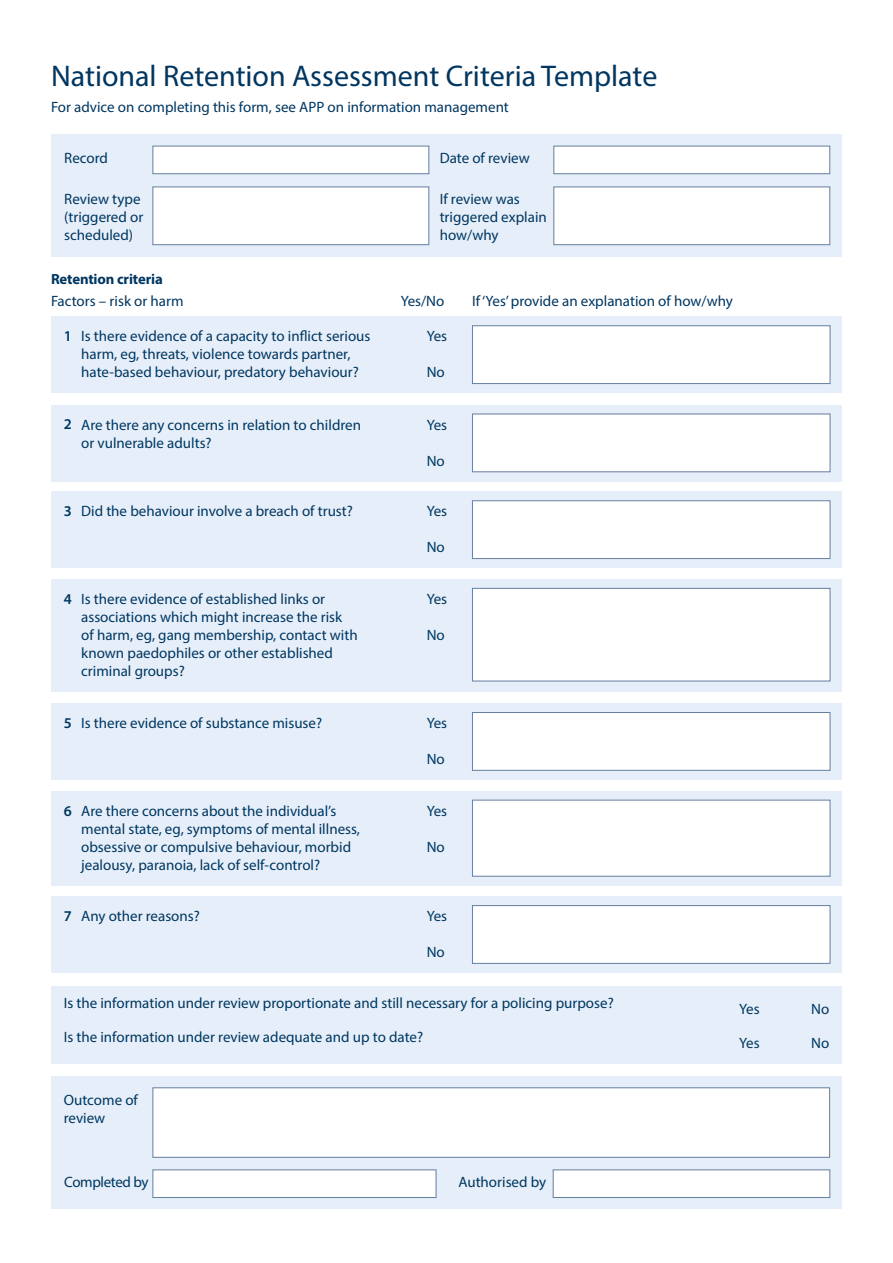
<style>
.page{position:relative;width:893px;height:1263px;background:#fff}
.page>*{position:absolute;margin:0;border:0;box-sizing:border-box;transform-origin:0 0}
.t1{font:30px "Myriad Pro";color:#003660}
.t2{font:15px/18px "Myriad Pro";color:#003660}
.t3{font:15px "Myriad Pro";letter-spacing:-.025em;color:#003660}
.t4{font:600 15px "Myriad Pro";color:#003660}
.t5{font:700 14.7px "Myriad Pro";letter-spacing:-.01em;color:#003660}
</style>
<div class="page">
<div style="left:51px;top:986px;width:791px;height:78px;background:#e6eff9"></div>
<div style="left:51px;top:1076px;width:791px;height:133px;background:#e6eff9"></div>
<div style="left:51px;top:317px;width:791px;height:76px;background:#e6eff9"></div>
<div style="left:51px;top:405px;width:791px;height:77px;background:#e6eff9"></div>
<div style="left:51px;top:896px;width:791px;height:77px;background:#e6eff9"></div>
<div style="left:51px;top:492px;width:791px;height:76px;background:#e6eff9"></div>
<div style="left:51px;top:703px;width:791px;height:77px;background:#e6eff9"></div>
<div style="left:51px;top:579px;width:791px;height:113px;background:#e6eff9"></div>
<div style="left:51px;top:791px;width:791px;height:94px;background:#e6eff9"></div>
<div style="left:51px;top:134px;width:791px;height:122px;background:#e6eff9"></div>
<div style="left:472px;top:325px;width:358px;height:59px;background:#fff;border:1px solid #667e9f"></div>
<div style="left:472px;top:414px;width:358px;height:58px;background:#fff;border:1px solid #667e9f"></div>
<div style="left:472px;top:905px;width:358px;height:58px;background:#fff;border:1px solid #667e9f"></div>
<div style="left:472px;top:500px;width:358px;height:59px;background:#fff;border:1px solid #667e9f"></div>
<div style="left:472px;top:712px;width:358px;height:58px;background:#fff;border:1px solid #667e9f"></div>
<div style="left:472px;top:588px;width:358px;height:93px;background:#fff;border:1px solid #667e9f"></div>
<div style="left:472px;top:800px;width:358px;height:76px;background:#fff;border:1px solid #667e9f"></div>
<div style="left:153px;top:146px;width:276px;height:28px;background:#fff;border:1px solid #667e9f"></div>
<div style="left:153px;top:187px;width:276px;height:58px;background:#fff;border:1px solid #667e9f"></div>
<div style="left:554px;top:146px;width:276px;height:28px;background:#fff;border:1px solid #667e9f"></div>
<div style="left:554px;top:187px;width:276px;height:58px;background:#fff;border:1px solid #667e9f"></div>
<div style="left:153px;top:1087px;width:677px;height:70px;background:#fff;border:1px solid #667e9f"></div>
<div style="left:153px;top:1170px;width:283px;height:28px;background:#fff;border:1px solid #667e9f"></div>
<div style="left:553px;top:1170px;width:277px;height:28px;background:#fff;border:1px solid #667e9f"></div>
<h1 class="t1" style="left:51px;top:57px;width:608px">National Retention Assessment Criteria Template</h1>
<p class="t2" style="left:51px;top:98px;width:459px">For advice on completing this form, see APP on information management</p>
<p class="t2" style="left:64px;top:149px;width:45px">Record</p>
<p class="t2" style="left:64px;top:190px;width:81px">Review type (triggered or scheduled)</p>
<p class="t5" style="left:51px;top:270px;width:113px">Retention criteria</p>
<p class="t2" style="left:440px;top:149px;width:92px">Date of review</p>
<p class="t2" style="left:440px;top:190px;width:109px">If review was triggered explain how/why</p>
<p class="t2" style="left:51px;top:292px;width:134px">Factors – risk or harm</p>
<p class="t2" style="left:401px;top:292px;width:45px">Yes/No</p>
<p class="t2" style="left:472px;top:292px;width:262px">If ‘Yes’ provide an explanation of how/why</p>
<p class="t4" style="left:64px;top:327px;width:10px">1</p>
<p class="t4" style="left:64px;top:415px;width:10px">2</p>
<p class="t2" style="left:81px;top:327px;width:291px">Is there evidence of a capacity to inflict serious harm, eg, threats, violence towards partner, hate-based behaviour, predatory behaviour?</p>
<p class="t2" style="left:81px;top:415px;width:281px">Are there any concerns in relation to children or vulnerable adults?</p>
<p class="t2" style="left:427px;top:327px;width:22px">Yes</p>
<p class="t2" style="left:427px;top:363px;width:20px">No</p>
<p class="t2" style="left:427px;top:415px;width:22px">Yes</p>
<p class="t2" style="left:427px;top:451px;width:20px">No</p>
<p class="t4" style="left:64px;top:502px;width:10px">3</p>
<p class="t2" style="left:81px;top:502px;width:273px">Did the behaviour involve a breach of trust?</p>
<p class="t2" style="left:427px;top:502px;width:22px">Yes</p>
<p class="t2" style="left:427px;top:538px;width:20px">No</p>
<p class="t4" style="left:64px;top:589px;width:10px">4</p>
<p class="t2" style="left:81px;top:590px;width:278px">Is there evidence of established links or associations which might increase the risk of harm, eg, gang membership, contact with known paedophiles or other established criminal groups?</p>
<p class="t2" style="left:427px;top:589px;width:22px">Yes</p>
<p class="t2" style="left:427px;top:626px;width:20px">No</p>
<p class="t4" style="left:64px;top:713px;width:10px">5</p>
<p class="t2" style="left:81px;top:714px;width:242px">Is there evidence of substance misuse?</p>
<p class="t2" style="left:427px;top:714px;width:22px">Yes</p>
<p class="t2" style="left:427px;top:750px;width:20px">No</p>
<p class="t4" style="left:64px;top:801px;width:10px">6</p>
<p class="t2" style="left:81px;top:801px;width:280px">Are there concerns about the individual’s mental state, eg, symptoms of mental illness, obsessive or compulsive behaviour, morbid jealousy, paranoia, lack of self-control?</p>
<p class="t2" style="left:427px;top:801px;width:22px">Yes</p>
<p class="t2" style="left:427px;top:838px;width:20px">No</p>
<p class="t4" style="left:64px;top:906px;width:10px">7</p>
<p class="t2" style="left:81px;top:907px;width:120px">Any other reasons?</p>
<p class="t2" style="left:427px;top:907px;width:22px">Yes</p>
<p class="t2" style="left:427px;top:943px;width:20px">No</p>
<p class="t2" style="left:64px;top:993px;width:551px">Is the information under review proportionate and still necessary for a policing purpose?</p>
<p class="t2" style="left:64px;top:1028px;width:361px">Is the information under review adequate and up to date?</p>
<p class="t2" style="left:64px;top:1091px;width:76px">Outcome of review</p>
<p class="t3" style="left:64px;top:1173px;width:86px">Completed by</p>
<p class="t2" style="left:458px;top:1173px;width:89px">Authorised by</p>
<p class="t2" style="left:739px;top:999px;width:22px">Yes</p>
<p class="t2" style="left:739px;top:1033px;width:22px">Yes</p>
<p class="t2" style="left:811px;top:999px;width:20px">No</p>
<p class="t2" style="left:811px;top:1033px;width:20px">No</p>
</div>
